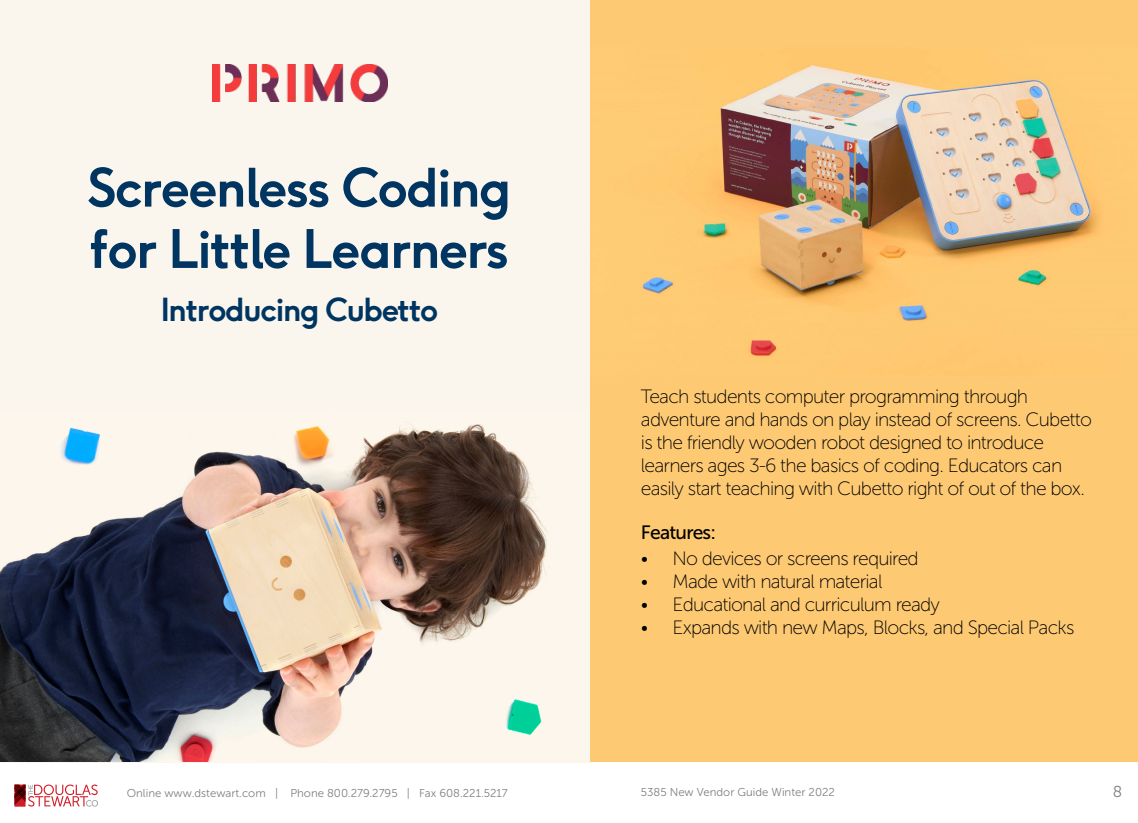
<style>
.page{position:relative;width:1138px;height:823px;background:#fff}
.page>*{position:absolute;margin:0;border:0;box-sizing:border-box;transform-origin:0 0}
.t1{font:700 52.5px/61.2px "F37 Ginger";letter-spacing:-.03em;color:#003562}
.t2{font:700 31.5px "F37 Ginger";letter-spacing:-.04em;color:#003562}
.t3{font:19.25px/23.1px "Museo Sans 100";letter-spacing:-.04em;color:#000}
.t4{font:19.25px "Museo Sans 500";letter-spacing:-.04em;color:#000}
.t5{font:15.75px "Museo Sans 300";color:#808080}
.t6{font:11.38px "Museo Sans 300";color:#808080}
</style>
<div class="page">
<div style="left:0;top:0;width:656px;height:761px;background:#faf6ed"></div>
<img style="left:0;top:424px;width:548px;height:337px">
<div style="left:590px;top:0;width:548px;height:761px;background:#fdc973"></div>
<img style="left:212px;top:65px;width:175px;height:37px">
<img style="left:642px;top:65px;width:457px;height:291px">
<svg style="left:14px;top:784px;width:84px;height:22px"></svg>
<h1 class="t1" style="left:88px;top:162px;width:425px">Screenless Coding for Little Learners</h1>
<h2 class="t2" style="left:161px;top:295px;width:279px">Introducing Cubetto</h2>
<p class="t3" style="left:641px;top:385px;width:452px">Teach students computer programming through adventure and hands on play instead of screens. Cubetto is the friendly wooden robot designed to introduce learners ages 3-6 the basics of coding. Educators can easily start teaching with Cubetto right of out of the box.</p>
<p class="t4" style="left:641px;top:521px;width:77px">Features:</p>
<p class="t3" style="left:641px;top:547px;width:279px">• No devices or screens required</p>
<p class="t3" style="left:641px;top:570px;width:243px">• Made with natural material</p>
<p class="t3" style="left:641px;top:593px;width:300px">• Educational and curriculum ready</p>
<p class="t3" style="left:641px;top:616px;width:435px">• Expands with new Maps, Blocks, and Special Packs</p>
<p class="t6" style="left:127px;top:787px;width:382px">Online www.dstewart.com | Phone 800.279.2795 | Fax 608.221.5217</p>
<p class="t6" style="left:640px;top:785px;width:196px">5385 New Vendor Guide Winter 2022</p>
<p class="t5" style="left:1112px;top:783px;width:11px">8</p>
</div>
